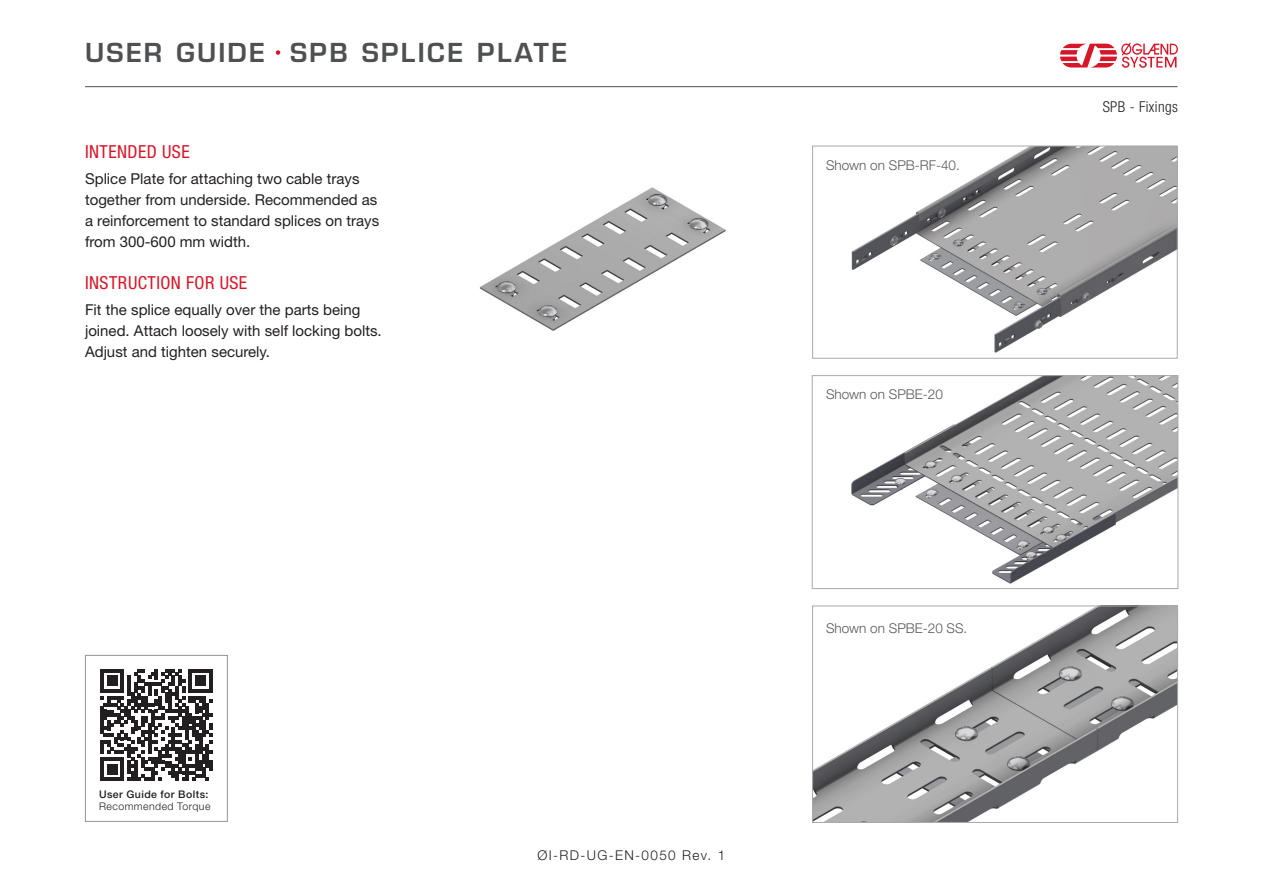
<style>
.page{position:relative;width:1263px;height:893px;background:#fff}
.page>*{position:absolute;margin:0;border:0;box-sizing:border-box;transform-origin:0 0}
.t1{font:600 25.5px "Eurostile LT Std";letter-spacing:.09em;color:#4e5051}
.t2{font:condensed 18px "Helvetica Neue LT Std";letter-spacing:.025em;color:#d71729}
.Brødtekst{font:15px/21px "Helvetica Neue LT Std";color:#231f20}
.t3{font:300 condensed 15px "Helvetica Neue LT Std";letter-spacing:.025em;color:#231f20}
.Bildetekst{font:300 13.5px "Helvetica Neue LT Std";color:#57585a}
.Nummer{font:300 13.5px "Helvetica Neue LT Std";letter-spacing:.1em;color:#231f20}
.t4{font:500 10.5px "Helvetica Neue LT Std";letter-spacing:.045em;color:#231f20}
.t5{font:300 10.5px "Helvetica Neue LT Std";letter-spacing:.045em;color:#231f20}
</style>
<div class="page">
<hr style="left:85px;top:86px;width:1092px;height:1px;background:#4e5051">
<svg style="left:1060px;top:42px;width:118px;height:26px"></svg>
<div style="left:274px;top:49px;width:8px;height:7px;background:#d71729;border-radius:50%"></div>
<div style="left:273px;top:47px;width:10px;height:11px;border:3px solid #fff;border-radius:50%"></div>
<div style="left:85px;top:655px;width:143px;height:167px;border:1px solid #939598"></div>
<svg style="left:100px;top:669px;width:112px;height:112px"></svg>
<img style="left:814px;top:608px;width:362px;height:213px">
<div style="left:812px;top:606px;width:366px;height:217px;border:1px solid #a7aaa9"></div>
<img style="left:851px;top:378px;width:325px;height:206px">
<div style="left:812px;top:376px;width:366px;height:213px;border:1px solid #a7aaa9"></div>
<img style="left:479px;top:187px;width:247px;height:144px">
<img style="left:851px;top:148px;width:324px;height:205px">
<div style="left:812px;top:146px;width:365px;height:213px;border:1px solid #a7aaa9"></div>
<h1 class="t1" style="left:85px;top:36px;width:181px">USER GUIDE</h1>
<h2 class="t1" style="left:290px;top:36px;width:279px">SPB SPLICE PLATE</h2>
<h3 class="t2" style="left:85px;top:142px;width:106px">INTENDED USE</h3>
<p class="Brødtekst" style="left:85px;top:168px;width:296px">Splice Plate for attaching two cable trays together from underside. Recommended as a reinforcement to standard splices on trays from 300-600 mm width.</p>
<h3 class="t2" style="left:85px;top:273px;width:164px">INSTRUCTION FOR USE</h3>
<p class="Brødtekst" style="left:85px;top:299px;width:277px">Fit the splice equally over the parts being</p>
<p class="Brødtekst" style="left:85px;top:320px;width:298px">joined. Attach loosely with self locking bolts.</p>
<p class="Brødtekst" style="left:85px;top:341px;width:187px">Adjust and tighten securely.</p>
<p class="t4" style="left:99px;top:788px;width:111px">User Guide for Bolts:</p>
<p class="t5" style="left:99px;top:800px;width:113px">Recommended Torque</p>
<p class="Nummer" style="left:537px;top:847px;width:189px">ØI-RD-UG-EN-0050 Rev. 1</p>
<p class="Bildetekst" style="left:826px;top:157px;width:135px">Shown on SPB-RF-40.</p>
<p class="Bildetekst" style="left:826px;top:386px;width:118px">Shown on SPBE-20</p>
<p class="Bildetekst" style="left:826px;top:619px;width:143px">Shown on SPBE-20 SS.</p>
<p class="t3" style="left:1103px;top:98px;width:77px">SPB - Fixings</p>
</div>
